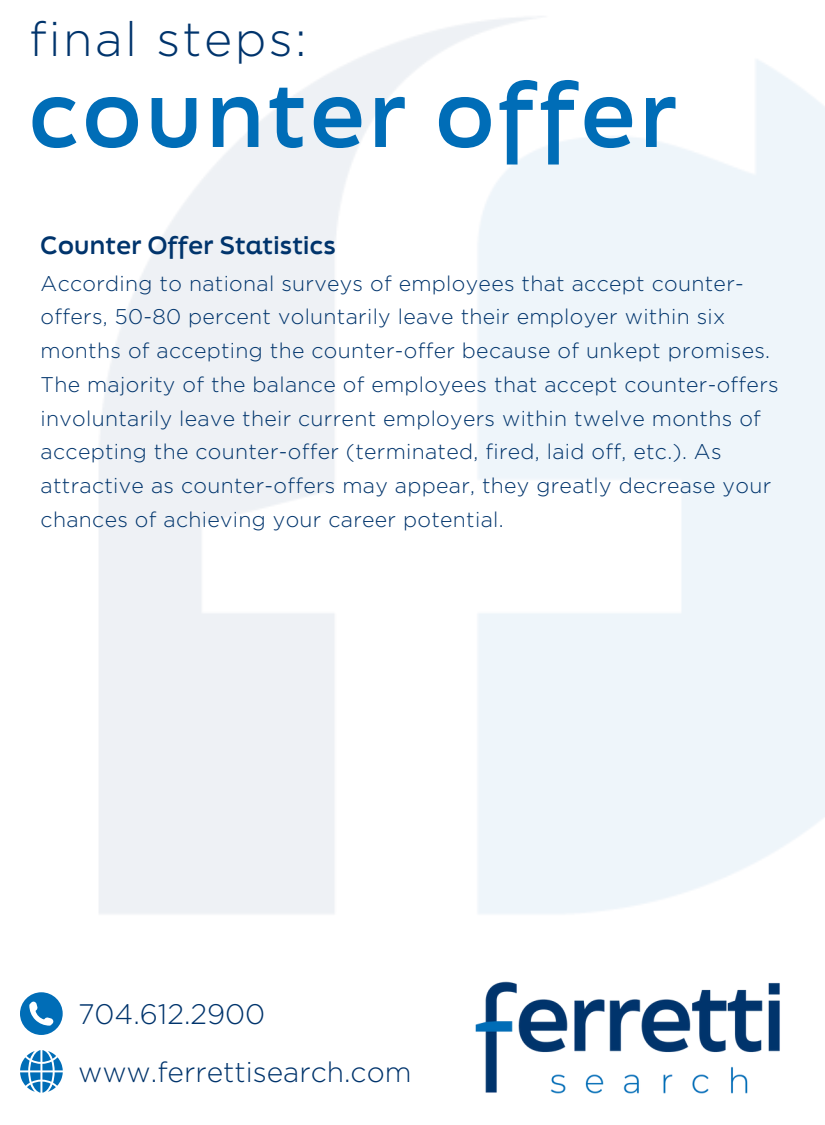
<style>
.page{position:relative;width:825px;height:1125px;background:#fff}
.page>*{position:absolute;margin:0;border:0;box-sizing:border-box;transform-origin:0 0}
.t1{font:700 87.75px "Final Six";letter-spacing:.05em;color:#006db7}
.t2{font:300 48.12px "Gotham";letter-spacing:.05em;color:#00346c}
.t3{font:300 28.25px "Gotham";color:#00346c}
.t4{font:700 23.75px "Final Six";letter-spacing:.015em;color:#00346c}
.t5{font:300 21.25px/33.8px "Gotham";letter-spacing:.015em;color:#00346c}
</style>
<div class="page">
<img style="left:475px;top:981px;width:305px;height:112px">
<svg style="left:20px;top:1050px;width:43px;height:43px"></svg>
<svg style="left:20px;top:992px;width:43px;height:43px"></svg>
<p class="t2" style="left:29px;top:10px;width:279px">final steps:</p>
<p class="t1" style="left:29px;top:77px;width:650px">counter offer</p>
<p class="t4" style="left:41px;top:235px;width:297px">Counter Offer Statistics</p>
<h3 class="t5" style="left:41px;top:266px;width:740px">According to national surveys of employees that accept counter&shy;offers, 50-80 percent voluntarily leave their employer within six months of accepting the counter-offer because of unkept promises.<br>The majority of the balance of employees that accept counter-offers involuntarily leave their current employers within twelve months of accepting the counter-offer (terminated, fired, laid off, etc.). As attractive as counter-offers may appear, they greatly decrease your chances of achieving your career potential.</h3>
<h1 class="t3" style="left:78px;top:997px;width:189px">704.612.2900</h1>
<h2 class="t3" style="left:78px;top:1054px;width:335px">www.ferrettisearch.com</h2>
</div>
